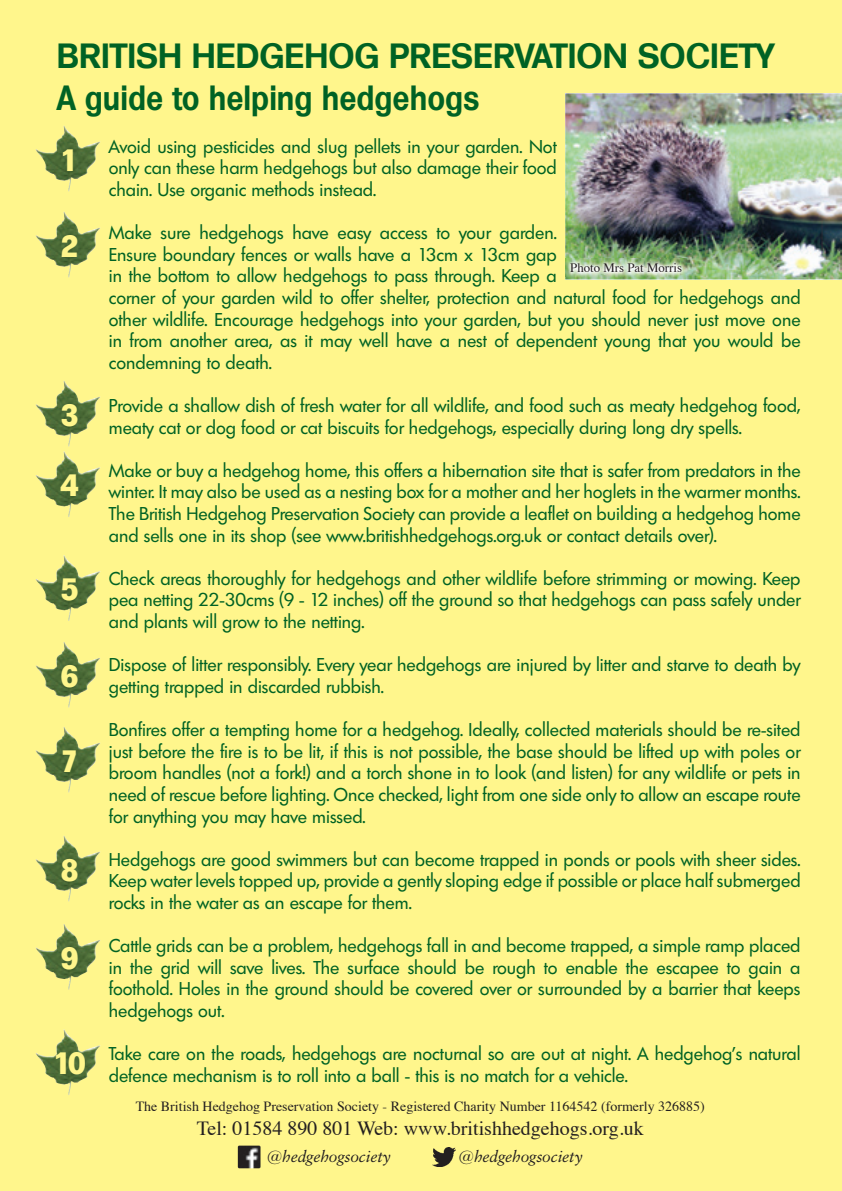
<style>
.page{position:relative;width:842px;height:1191px;background:#fff68c}
.page>*{position:absolute;margin:0;border:0;box-sizing:border-box;transform-origin:0 0}
.t1{font:600 34px/42px "Formula";color:#006224}
.t2{font:700 30px "Formula";color:#fff68c}
.t3{font:20px "Times";color:#231f20}
.t4{font:18px/21.6px "Limerick";color:#006224;text-align:justify}
.t5{font:italic 16px "Classical Garamond BT";color:#231f20}
.t6{font:14px "Times";color:#231f20}
.t7{font:12.8px "Times";color:#231f20}
</style>
<div class="page">
<img style="left:565px;top:93px;width:277px;height:186px">
<img style="left:36px;top:126px;width:65px;height:65px">
<img style="left:36px;top:212px;width:65px;height:65px">
<img style="left:36px;top:381px;width:64px;height:65px">
<img style="left:36px;top:451px;width:65px;height:66px">
<img style="left:36px;top:555px;width:65px;height:66px">
<img style="left:36px;top:642px;width:65px;height:65px">
<img style="left:36px;top:727px;width:64px;height:65px">
<img style="left:36px;top:836px;width:65px;height:65px">
<img style="left:36px;top:924px;width:65px;height:65px">
<img style="left:36px;top:1029px;width:65px;height:66px">
<img style="left:566px;top:258px;width:120px;height:19px">
<img style="left:238px;top:1145px;width:22px;height:23px">
<img style="left:432px;top:1147px;width:23px;height:19px">
<h1 class="t1" style="left:57px;top:35px;width:719px">BRITISH HEDGEHOG PRESERVATION SOCIETY<br>A guide to helping hedgehogs</h1>
<h2 class="t2" style="left:61px;top:142px;width:20px">1</h2>
<h2 class="t2" style="left:61px;top:228px;width:20px">2</h2>
<h2 class="t2" style="left:61px;top:397px;width:20px">3</h2>
<h2 class="t2" style="left:61px;top:468px;width:20px">4</h2>
<h2 class="t2" style="left:61px;top:572px;width:20px">5</h2>
<h2 class="t2" style="left:61px;top:658px;width:20px">6</h2>
<h2 class="t2" style="left:61px;top:743px;width:20px">7</h2>
<h2 class="t2" style="left:61px;top:852px;width:20px">8</h2>
<h2 class="t2" style="left:61px;top:940px;width:20px">9</h2>
<h2 class="t2" style="left:54px;top:1045px;width:34px">10</h2>
<p class="t4" style="left:109px;top:135px;width:449px">Avoid using pesticides and slug pellets in your garden. Not only can these harm hedgehogs but also damage their food chain. Use organic methods instead.</p>
<p class="t4" style="left:109px;top:222px;width:693px;text-align:left">Make sure hedgehogs have easy access to your garden.<br>Ensure boundary fences or walls have a 13cm x 13cm gap<br>in the bottom to allow hedgehogs to pass through. Keep a<br>corner of your garden wild to offer shelter, protection and natural food for hedgehogs and other wildlife. Encourage hedgehogs into your garden, but you should never just move one in from another area, as it may well have a nest of dependent young that you would be condemning to death.</p>
<p class="t4" style="left:109px;top:395px;width:693px">Provide a shallow dish of fresh water for all wildlife, and food such as meaty hedgehog food, meaty cat or dog food or cat biscuits for hedgehogs, especially during long dry spells.</p>
<p class="t4" style="left:109px;top:459px;width:693px">Make or buy a hedgehog home, this offers a hibernation site that is safer from predators in the winter. It may also be used as a nesting box for a mother and her hoglets in the warmer months.<br>The British Hedgehog Preservation Society can provide a leaflet on building a hedgehog home and sells one in its shop (see www.britishhedgehogs.org.uk or contact details over).</p>
<p class="t4" style="left:109px;top:567px;width:693px">Check areas thoroughly for hedgehogs and other wildlife before strimming or mowing. Keep pea netting 22-30cms (9 - 12 inches) off the ground so that hedgehogs can pass safely under and plants will grow to the netting.</p>
<p class="t4" style="left:109px;top:654px;width:693px">Dispose of litter responsibly. Every year hedgehogs are injured by litter and starve to death by getting trapped in discarded rubbish.</p>
<p class="t4" style="left:109px;top:719px;width:693px">Bonfires offer a tempting home for a hedgehog. Ideally, collected materials should be re-sited just before the fire is to be lit, if this is not possible, the base should be lifted up with poles or broom handles (not a fork!) and a torch shone in to look (and listen) for any wildlife or pets in need of rescue before lighting. Once checked, light from one side only to allow an escape route for anything you may have missed.</p>
<p class="t4" style="left:109px;top:848px;width:693px">Hedgehogs are good swimmers but can become trapped in ponds or pools with sheer sides.<br>Keep water levels topped up, provide a gently sloping edge if possible or place half submerged rocks in the water as an escape for them.</p>
<p class="t4" style="left:109px;top:935px;width:693px">Cattle grids can be a problem, hedgehogs fall in and become trapped, a simple ramp placed in the grid will save lives. The surface should be rough to enable the escapee to gain a foothold. Holes in the ground should be covered over or surrounded by a barrier that keeps hedgehogs out.</p>
<p class="t4" style="left:109px;top:1043px;width:693px">Take care on the roads, hedgehogs are nocturnal so are out at night. A hedgehog’s natural defence mechanism is to roll into a ball - this is no match for a vehicle.</p>
<p class="t7" style="left:570px;top:256px;width:113px">Photo Mrs Pat Morris</p>
<p class="t6" style="left:136px;top:1092px;width:571px">The British Hedgehog Preservation Society - Registered Charity Number 1164542 (formerly 326885)</p>
<p class="t3" style="left:197px;top:1109px;width:449px">Tel: 01584 890 801 Web: www.britishhedgehogs.org.uk</p>
<p class="t5" style="left:267px;top:1146px;width:126px">@hedgehogsociety</p>
<p class="t5" style="left:459px;top:1146px;width:126px">@hedgehogsociety</p>
</div>
